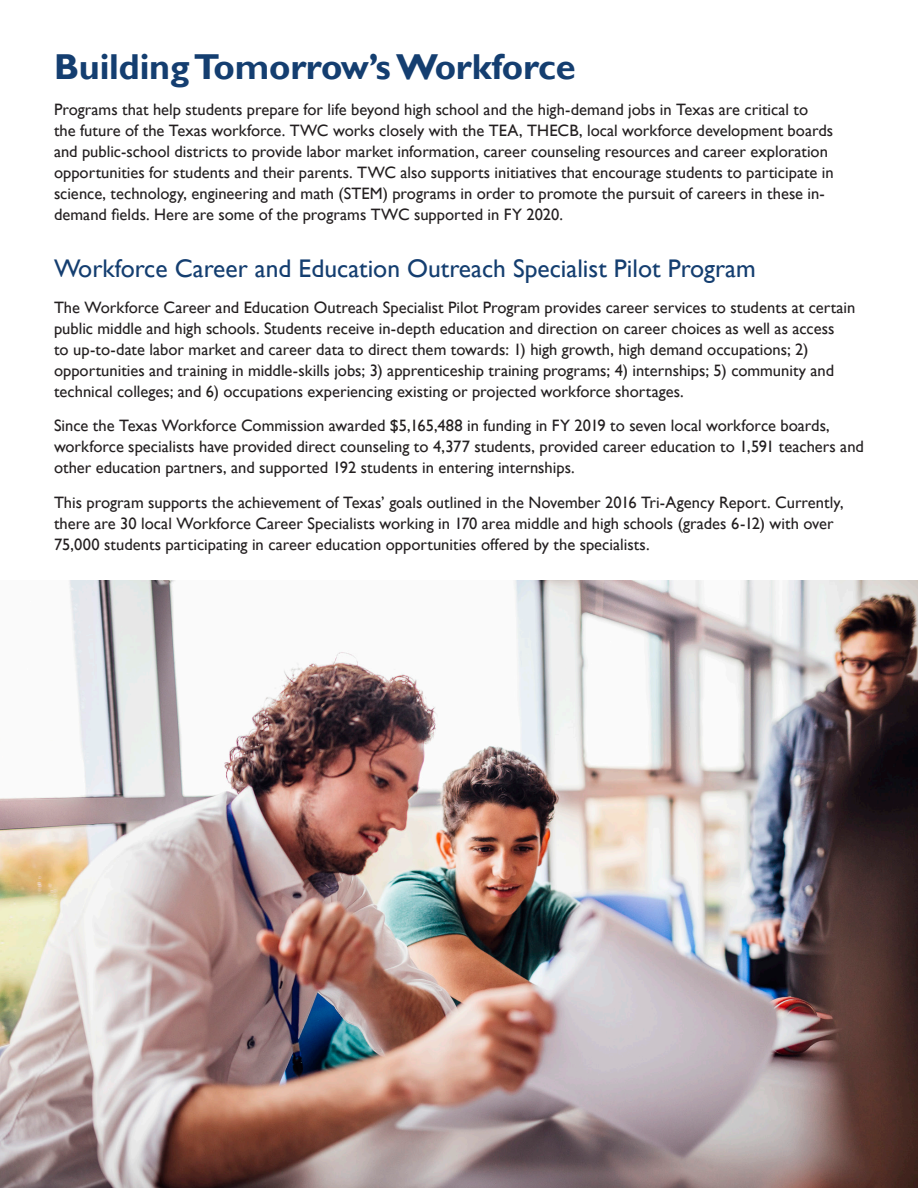
<style>
.page{position:relative;width:918px;height:1188px;background:#fff}
.page>*{position:absolute;margin:0;border:0;box-sizing:border-box;transform-origin:0 0}
.t1{font:700 36px "Gill Sans";letter-spacing:-.005em;color:#143e70}
.t2{font:25.5px "Gill Sans";color:#143e70}
.t3{font:16.5px/21px "Gill Sans";color:#231f20}
</style>
<div class="page">
<img style="left:0;top:581px;width:918px;height:607px">
<h1 class="t1" style="left:54px;top:45px;width:523px">Building Tomorrow’s Workforce</h1>
<p class="t3" style="left:54px;top:99px;width:781px">Programs that help students prepare for life beyond high school and the high-demand jobs in Texas are critical to the future of the Texas workforce . TWC works closely with the TEA, THECB, local workforce development boards and public-school districts to provide labor market information, career counseling resources and career exploration opportunities for students and their parents . TWC also supports initiatives that encourage students to participate in science, technology, engineering and math (STEM) programs in order to promote the pursuit of careers in these in&shy;demand fields. Here are some of the programs TWC supported in FY 2020.</p>
<h2 class="t2" style="left:54px;top:253px;width:703px">Workforce Career and Education Outreach Specialist Pilot Program</h2>
<p class="t3" style="left:54px;top:297px;width:803px">The Workforce Career and Education Outreach Specialist Pilot Program provides career services to students at certain public middle and high schools. Students receive in-depth education and direction on career choices as well as access<br>to up-to-date labor market and career data to direct them towards: 1) high growth, high demand occupations; 2) opportunities and training in middle-skills jobs; 3) apprenticeship training programs; 4) internships; 5) community and technical colleges; and 6) occupations experiencing existing or projected workforce shortages.</p>
<p class="t3" style="left:54px;top:416px;width:811px">Since the Texas Workforce Commission awarded $5,165,488 in funding in FY 2019 to seven local workforce boards, workforce specialists have provided direct counseling to 4,377 students, provided career education to 1,591 teachers and other education partners, and supported 192 students in entering internships .</p>
<p class="t3" style="left:54px;top:492px;width:791px">This program supports the achievement of Texas’ goals outlined in the November 2016 Tri-Agency Report. Currently, there are 30 local Workforce Career Specialists working in 170 area middle and high schools (grades 6-12) with over<br>75,000 students participating in career education opportunities offered by the specialists .</p>
</div>
